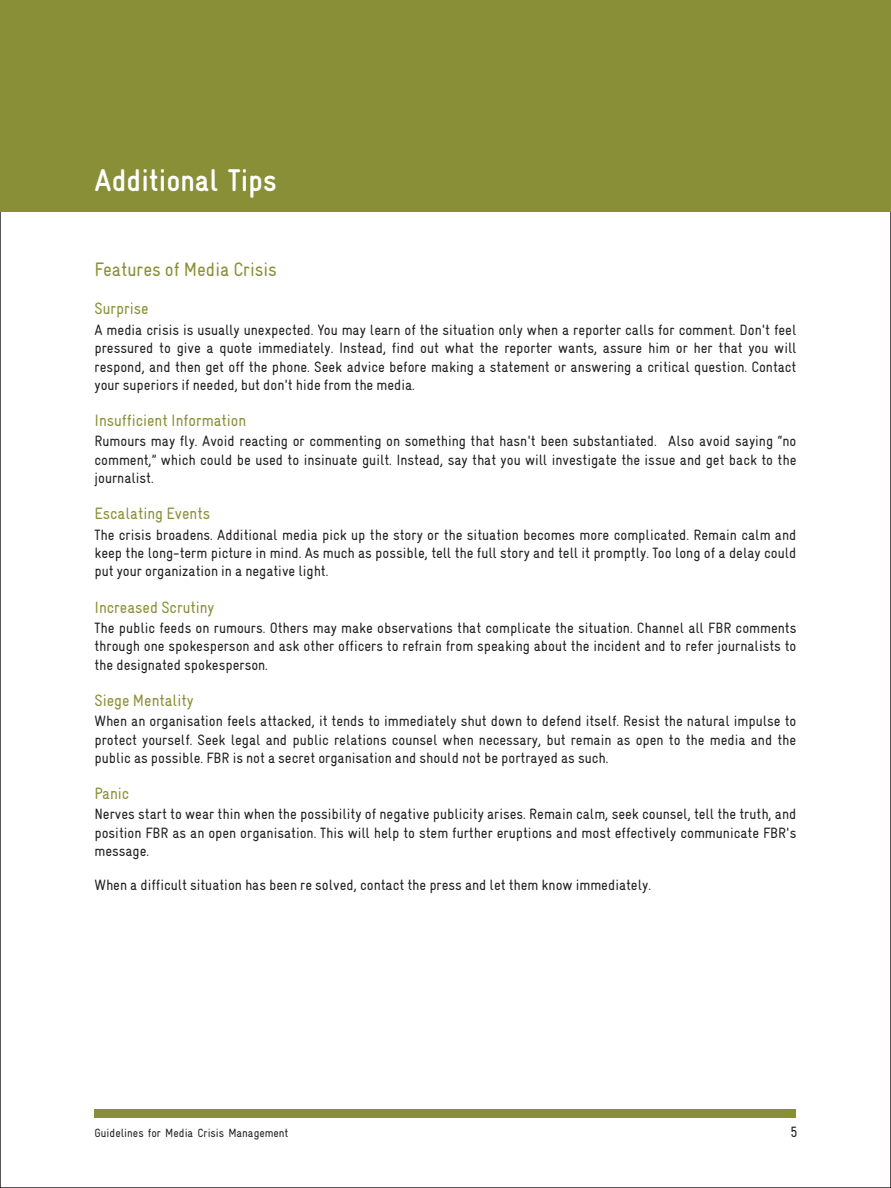
<style>
.page{position:relative;width:891px;height:1188px;background:#fff}
.page>*{position:absolute;margin:0;border:0;box-sizing:border-box;transform-origin:0 0}
.t1{font:700 31.5px "Gravur Condensed";color:#fff}
.t2{font:condensed 19.5px "Gravur";color:#898f36}
.t3{font:condensed 16.5px "Gravur";color:#898f36}
.t4{font:condensed 15px/18.3px "Gravur";color:#231f20;text-align:justify}
.t5{font:condensed 12px "Gravur";color:#231f20}
</style>
<div class="page">
<div style="left:94px;top:1109px;width:702px;height:8px;background:#898f36"></div>
<div style="left:0;top:0;width:891px;height:212px;background:#898f36"></div>
<h1 class="t1" style="left:94px;top:163px;width:184px">Additional Tips</h1>
<h2 class="t2" style="left:94px;top:259px;width:184px">Features of Media Crisis</h2>
<p class="t3" style="left:94px;top:300px;width:56px">Surprise</p>
<p class="t4" style="left:94px;top:321px;width:704px">A media crisis is usually unexpected. You may learn of the situation only when a reporter calls for comment. Don't feel pressured to give a quote immediately. Instead, find out what the reporter wants, assure him or her that you will respond, and then get off the phone. Seek advice before making a statement or answering a critical question. Contact your superiors if needed, but don't hide from the media.</p>
<p class="t3" style="left:94px;top:411px;width:153px">Insufficient Information</p>
<p class="t4" style="left:94px;top:432px;width:704px">Rumours may fly. Avoid reacting or commenting on something that hasn't been substantiated. Also avoid saying “no comment,” which could be used to insinuate guilt. Instead, say that you will investigate the issue and get back to the journalist.</p>
<p class="t3" style="left:94px;top:505px;width:117px">Escalating Events</p>
<p class="t4" style="left:94px;top:525px;width:704px">The crisis broadens. Additional media pick up the story or the situation becomes more complicated. Remain calm and keep the long-term picture in mind. As much as possible, tell the full story and tell it promptly. Too long of a delay could put your organization in a negative light.</p>
<p class="t3" style="left:94px;top:598px;width:121px">Increased Scrutiny</p>
<p class="t4" style="left:94px;top:619px;width:704px">The public feeds on rumours. Others may make observations that complicate the situation. Channel all FBR comments through one spokesperson and ask other officers to refrain from speaking about the incident and to refer journalists to the designated spokesperson.</p>
<p class="t3" style="left:95px;top:691px;width:101px">Siege Mentality</p>
<p class="t4" style="left:94px;top:712px;width:704px">When an organisation feels attacked, it tends to immediately shut down to defend itself. Resist the natural impulse to protect yourself. Seek legal and public relations counsel when necessary, but remain as open to the media and the public as possible. FBR is not a secret organisation and should not be portrayed as such.</p>
<p class="t3" style="left:95px;top:784px;width:36px">Panic</p>
<p class="t4" style="left:94px;top:805px;width:704px">Nerves start to wear thin when the possibility of negative publicity arises. Remain calm, seek counsel, tell the truth, and position FBR as an open organisation. This will help to stem further eruptions and most effectively communicate FBR's message.</p>
<p class="t4" style="left:94px;top:875px;width:558px">When a difficult situation has been re solved, contact the press and let them know immediately.</p>
<p class="t5" style="left:94px;top:1127px;width:196px">Guidelines for Media Crisis Management</p>
<p class="t4" style="left:790px;top:1122px;width:9px">5</p>
</div>
